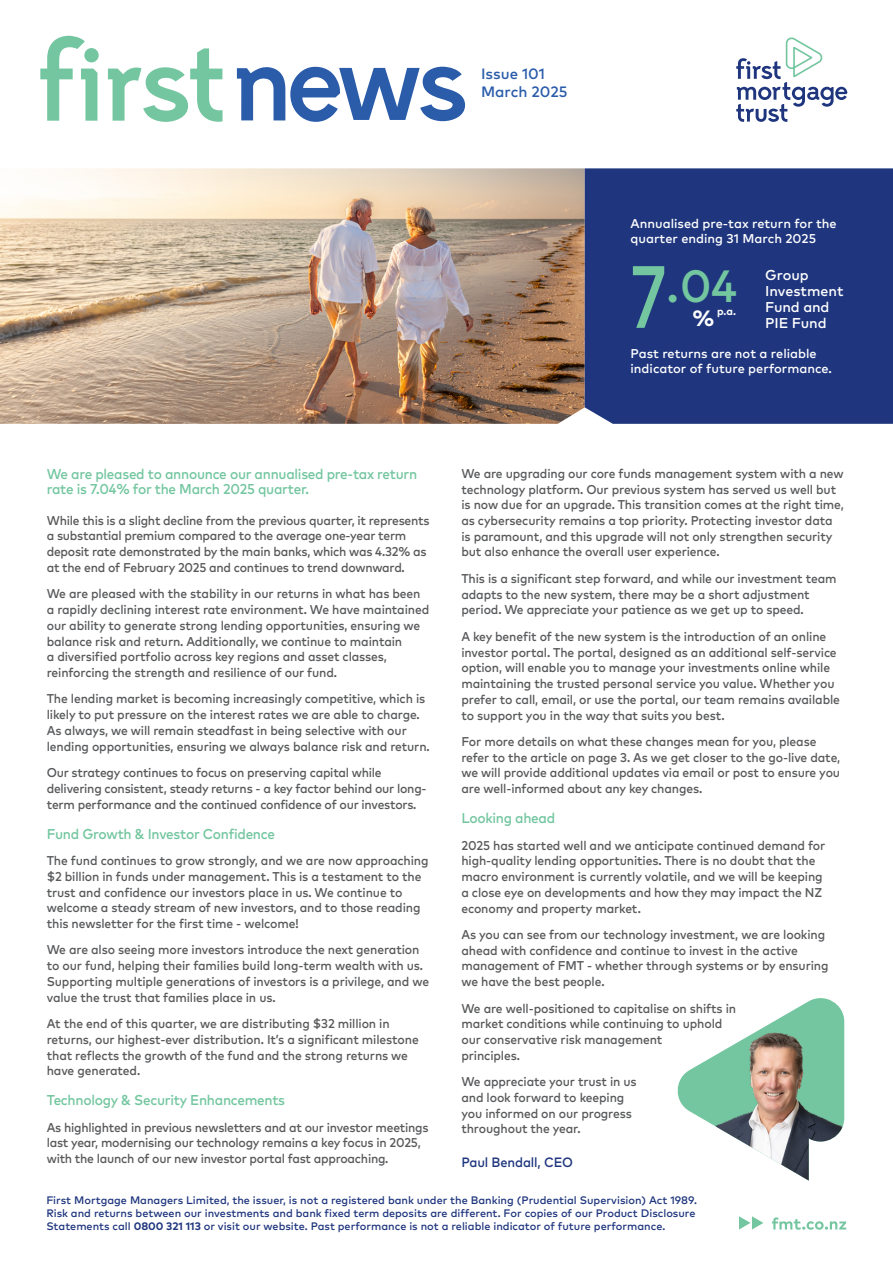
<style>
.page{position:relative;width:893px;height:1263px;background:#fff}
.page>*{position:absolute;margin:0;border:0;box-sizing:border-box;transform-origin:0 0}
.t1{font:88.05px "Mark OT Medium";color:#73c69f;scale:.74 1}
.t2{font:45.15px "Mark OT Medium";color:#73c69f}
.t3{font:700 22.05px "Mark OT";color:#fff}
.t4{font:15px/18px "Mark OT Medium";color:#2a5caa}
.t5{font:14.25px/15px "Mark OT Medium";letter-spacing:-.02em;color:#73c69f;scale:.95 1}
.t6{font:14.25px/15.8px "Mark OT Medium";letter-spacing:-.01em;color:#fff}
.t7{font:13.5px "Mark OT Medium";letter-spacing:-.01em;color:#1f367e;scale:.95 1}
.t8{font:12.75px/15.8px "Mark OT Medium";letter-spacing:-.01em;color:#58595b;scale:.95 1}
.t9{font:12.75px/15.3px "Mark OT Medium";color:#fff}
.t10{font:10.8px/13px "Mark OT Medium";color:#1f367e}
.t11{font:700 10.65px "Mark OT";color:#fff}
.s1{font-family:"Mark OT";font-weight:700}
</style>
<div class="page">
<img style="left:0;top:168px;width:585px;height:256px">
<svg style="left:84px;top:48px;width:15px;height:14px"></svg>
<svg style="left:40px;top:36px;width:57px;height:85px"></svg>
<svg style="left:108px;top:48px;width:115px;height:74px"></svg>
<svg style="left:237px;top:66px;width:228px;height:56px"></svg>
<svg style="left:736px;top:37px;width:111px;height:85px"></svg>
<div style="left:585px;top:168px;width:308px;height:256px;background:#1f367e"></div>
<svg style="left:677px;top:998px;width:167px;height:114px"></svg>
<img style="left:690px;top:1019px;width:154px;height:161px">
<svg style="left:772px;top:1217px;width:74px;height:13px"></svg>
<svg style="left:739px;top:1216px;width:24px;height:13px"></svg>
<p class="t4" style="left:481px;top:64px;width:88px">Issue 101<br>March 2025</p>
<p class="t9" style="left:630px;top:215px;width:208px">Annualised pre-tax return for the quarter ending 31 March 2025</p>
<p class="t6" style="left:765px;top:267px;width:80px">Group<br>Investment<br>Fund and</p>
<h1 class="t1" style="left:630px;top:240px;width:50px">7</h1>
<h2 class="t2" style="left:667px;top:257px;width:72px">.04</h2>
<h3 class="t3" style="left:692px;top:304px;width:23px">%</h3>
<p class="t11" style="left:717px;top:305px;width:20px">p.a.</p>
<p class="t6" style="left:765px;top:314px;width:63px">PIE Fund</p>
<p class="t9" style="left:630px;top:345px;width:203px">Past returns are not a reliable indicator of future performance.</p>
<p class="t5" style="left:47px;top:466px;width:391px">We are pleased to announce our annualised pre-tax return rate is 7.04% for the March 2025 quarter.</p>
<p class="t8" style="left:47px;top:512px;width:404px">While this is a slight decline from the previous quarter, it represents a substantial premium compared to the average one-year term deposit rate demonstrated by the main banks, which was 4.32% as at the end of February 2025 and continues to trend downward.</p>
<p class="t8" style="left:47px;top:586px;width:404px">We are pleased with the stability in our returns in what has been a rapidly declining interest rate environment. We have maintained our ability to generate strong lending opportunities, ensuring we balance risk and return. Additionally, we continue to maintain<br>a diversified portfolio across key regions and asset classes, reinforcing the strength and resilience of our fund.</p>
<p class="t8" style="left:47px;top:691px;width:405px">The lending market is becoming increasingly competitive, which is likely to put pressure on the interest rates we are able to charge.<br>As always, we will remain steadfast in being selective with our lending opportunities, ensuring we always balance risk and return.</p>
<p class="t8" style="left:47px;top:764px;width:401px">Our strategy continues to focus on preserving capital while delivering consistent, steady returns - a key factor behind our long&shy;term performance and the continued confidence of our investors.</p>
<p class="t5" style="left:47px;top:826px;width:242px">Fund Growth &amp; Investor Confidence</p>
<p class="t8" style="left:47px;top:852px;width:403px">The fund continues to grow strongly, and we are now approaching $2 billion in funds under management. This is a testament to the trust and confidence our investors place in us. We continue to welcome a steady stream of new investors, and to those reading this newsletter for the first time - welcome!</p>
<p class="t8" style="left:47px;top:942px;width:404px">We are also seeing more investors introduce the next generation to our fund, helping their families build long-term wealth with us.<br>Supporting multiple generations of investors is a privilege, and we value the trust that families place in us.</p>
<p class="t8" style="left:47px;top:1015px;width:393px">At the end of this quarter, we are distributing $32 million in returns, our highest-ever distribution. It’s a significant milestone that reflects the growth of the fund and the strong returns we have generated.</p>
<p class="t5" style="left:47px;top:1092px;width:252px">Technology &amp; Security Enhancements</p>
<p class="t8" style="left:47px;top:1119px;width:403px">As highlighted in previous newsletters and at our investor meetings last year, modernising our technology remains a key focus in 2025, with the launch of our new investor portal fast approaching.</p>
<p class="t8" style="left:461px;top:465px;width:404px">We are upgrading our core funds management system with a new technology platform. Our previous system has served us well but is now due for an upgrade. This transition comes at the right time, as cybersecurity remains a top priority. Protecting investor data is paramount, and this upgrade will not only strengthen security but also enhance the overall user experience.</p>
<p class="t8" style="left:461px;top:570px;width:396px">This is a significant step forward, and while our investment team adapts to the new system, there may be a short adjustment period. We appreciate your patience as we get up to speed.</p>
<p class="t8" style="left:461px;top:628px;width:400px">A key benefit of the new system is the introduction of an online investor portal. The portal, designed as an additional self-service option, will enable you to manage your investments online while maintaining the trusted personal service you value. Whether you prefer to call, email, or use the portal, our team remains available to support you in the way that suits you best.</p>
<p class="t8" style="left:461px;top:733px;width:400px">For more details on what these changes mean for you, please refer to the article on page 3. As we get closer to the go-live date, we will provide additional updates via email or post to ensure you are well-informed about any key changes.</p>
<p class="t5" style="left:461px;top:810px;width:100px">Looking ahead</p>
<p class="t8" style="left:461px;top:837px;width:385px">2025 has started well and we anticipate continued demand for high-quality lending opportunities. There is no doubt that the macro environment is currently volatile, and we will be keeping a close eye on developments and how they may impact the NZ economy and property market.</p>
<p class="t8" style="left:461px;top:926px;width:388px">As you can see from our technology investment, we are looking ahead with confidence and continue to invest in the active management of FMT - whether through systems or by ensuring we have the best people.</p>
<p class="t8" style="left:461px;top:1000px;width:291px">We are well-positioned to capitalise on shifts in market conditions while continuing to uphold our conservative risk management<br>principles.</p>
<p class="t8" style="left:461px;top:1073px;width:186px">We appreciate your trust in us and look forward to keeping you informed on our progress throughout the year.</p>
<p class="t7" style="left:461px;top:1153px;width:119px">Paul Bendall, CEO</p>
<p class="t10" style="left:46px;top:1193px;width:652px">First Mortgage Managers Limited, the issuer, is not a registered bank under the Banking (Prudential Supervision) Act 1989.<br>Risk and returns between our investments and bank fixed term deposits are different. For copies of our Product Disclosure<br>Statements call <span class="s1">0800 321 113</span> or visit our website. Past performance is not a reliable indicator of future performance.</p>
</div>
